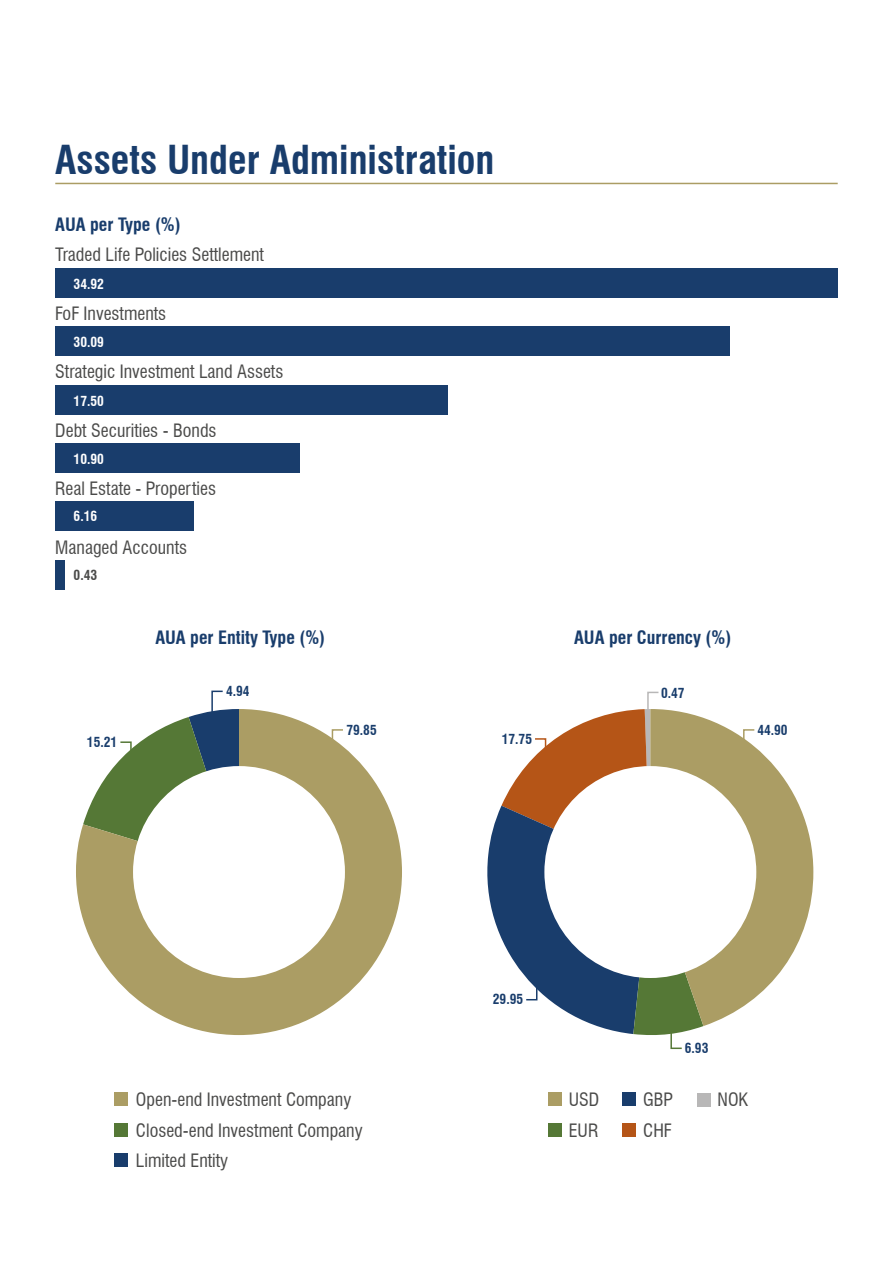
<style>
.page{position:relative;width:893px;height:1263px;background:#fff}
.page>*{position:absolute;margin:0;border:0;box-sizing:border-box;transform-origin:0 0}
.t1{font:700 condensed 39px "Swiss 721 BT";color:#193d6c}
.t2{font:condensed 18px/30.6px "Swiss 721 BT";color:#4a4a49}
.t3{font:700 condensed 18px "Swiss 721 BT";color:#193d6c}
.t4{font:700 condensed 13.5px "Swiss 721 BT";color:#193d6c}
.t5{font:700 condensed 13.5px "Swiss 721 BT";color:#fff}
.t6{font:700 condensed 13.5px "Swiss 721 BT";color:#4a4a49}
</style>
<div class="page">
<hr style="left:55px;top:183px;width:783px;height:1px;background:#ab9d64">
<div style="left:55px;top:268px;width:783px;height:30px;background:#193d6c"></div>
<div style="left:55px;top:327px;width:674px;height:29px;background:#193d6c"></div>
<div style="left:55px;top:385px;width:392px;height:30px;background:#193d6c"></div>
<div style="left:55px;top:443px;width:244px;height:30px;background:#193d6c"></div>
<div style="left:55px;top:501px;width:138px;height:30px;background:#193d6c"></div>
<div style="left:55px;top:560px;width:10px;height:29px;background:#193d6c"></div>
<div style="left:114px;top:1092px;width:14px;height:14px;background:#ab9d64"></div>
<div style="left:114px;top:1153px;width:14px;height:14px;background:#193d6c"></div>
<div style="left:114px;top:1123px;width:14px;height:13px;background:#557836"></div>
<svg style="left:76px;top:709px;width:326px;height:326px;fill:#ab9d64"></svg>
<div style="left:133px;top:766px;width:212px;height:212px;background:#fff;border-radius:50%"></div>
<svg style="left:331px;top:728px;width:13px;height:16px"></svg>
<svg style="left:83px;top:690px;width:156px;height:182px"></svg>
<svg style="left:703px;top:717px;width:110px;height:309px;fill:#ab9d64"></svg>
<div style="left:544px;top:766px;width:212px;height:212px;background:#fff;border-radius:50%"></div>
<svg style="left:742px;top:728px;width:14px;height:16px"></svg>
<svg style="left:487px;top:691px;width:216px;height:359px"></svg>
<div style="left:548px;top:1092px;width:14px;height:14px;background:#ab9d64"></div>
<div style="left:622px;top:1092px;width:14px;height:14px;background:#193d6c"></div>
<div style="left:548px;top:1123px;width:14px;height:13px;background:#557836"></div>
<div style="left:622px;top:1123px;width:14px;height:13px;background:#b55517"></div>
<div style="left:697px;top:1092px;width:14px;height:14px;background:#b8b7b7"></div>
<h1 class="t1" style="left:55px;top:137px;width:441px">Assets Under Administration</h1>
<p class="t3" style="left:55px;top:213px;width:127px">AUA per Type (%)</p>
<p class="t2" style="left:55px;top:239px;width:210px">Traded Life Policies Settlement</p>
<p class="t5" style="left:74px;top:276px;width:32px">34.92</p>
<p class="t2" style="left:55px;top:298px;width:112px">FoF Investments</p>
<p class="t5" style="left:74px;top:334px;width:32px">30.09</p>
<p class="t2" style="left:55px;top:356px;width:230px">Strategic Investment Land Assets</p>
<p class="t5" style="left:74px;top:393px;width:32px">17.50</p>
<p class="t2" style="left:55px;top:415px;width:163px">Debt Securities - Bonds</p>
<p class="t5" style="left:74px;top:451px;width:32px">10.90</p>
<p class="t2" style="left:55px;top:473px;width:162px">Real Estate - Properties</p>
<p class="t5" style="left:74px;top:508px;width:25px">6.16</p>
<p class="t2" style="left:55px;top:532px;width:133px">Managed Accounts</p>
<p class="t6" style="left:74px;top:567px;width:25px">0.43</p>
<p class="t4" style="left:87px;top:734px;width:32px">15.21</p>
<p class="t3" style="left:155px;top:626px;width:171px">AUA per Entity Type (%)</p>
<p class="t3" style="left:574px;top:626px;width:159px">AUA per Currency (%)</p>
<p class="t4" style="left:226px;top:683px;width:25px">4.94</p>
<p class="t4" style="left:346px;top:722px;width:32px">79.85</p>
<p class="t4" style="left:502px;top:731px;width:32px">17.75</p>
<p class="t4" style="left:661px;top:685px;width:25px">0.47</p>
<p class="t4" style="left:757px;top:722px;width:32px">44.90</p>
<p class="t2" style="left:136px;top:1084px;width:228px">Open-end Investment Company<br>Closed-end Investment Company<br>Limited Entity</p>
<p class="t4" style="left:493px;top:991px;width:32px">29.95</p>
<p class="t4" style="left:685px;top:1040px;width:25px">6.93</p>
<p class="t2" style="left:569px;top:1084px;width:32px">USD</p>
<p class="t2" style="left:643px;top:1084px;width:31px">GBP<br>CHF</p>
<p class="t2" style="left:718px;top:1084px;width:32px">NOK</p>
<p class="t2" style="left:569px;top:1115px;width:31px">EUR</p>
</div>
